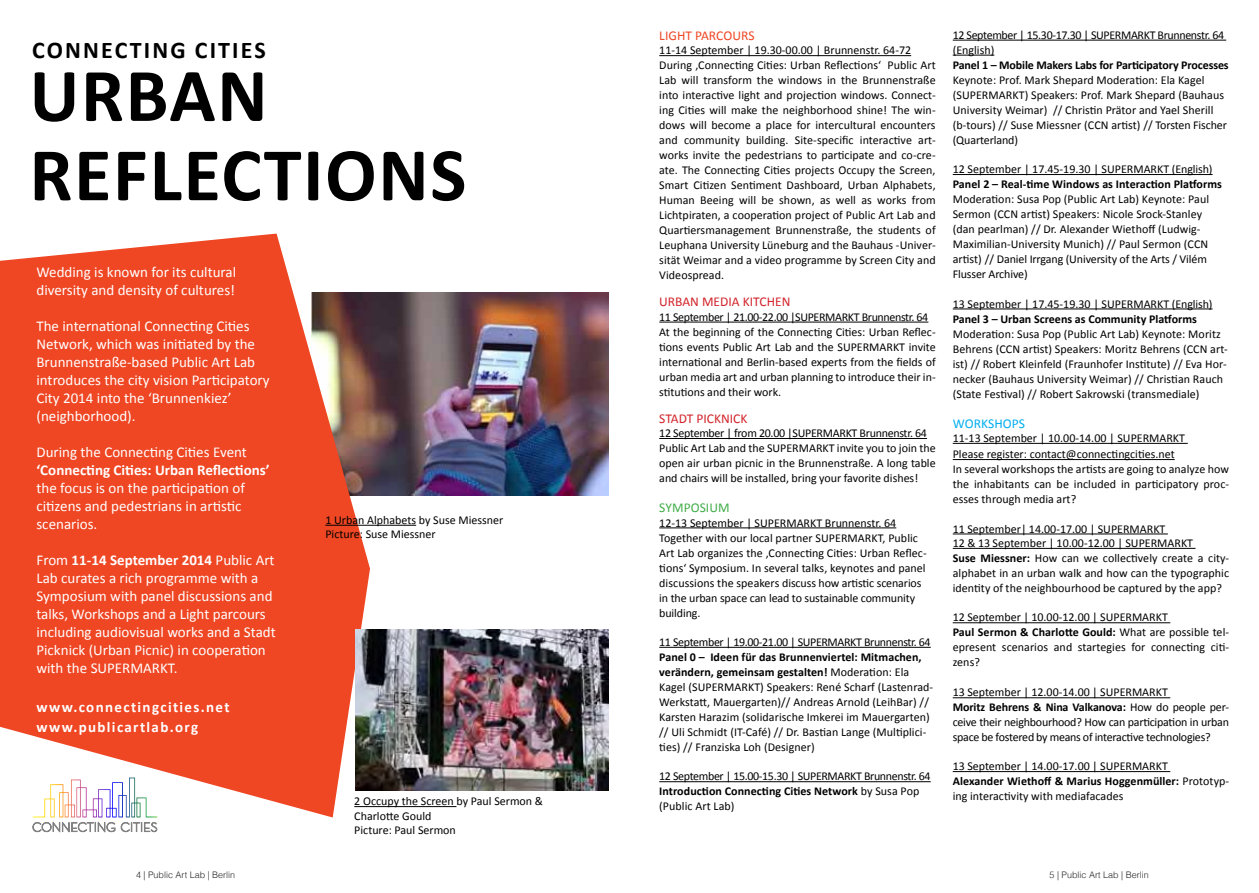
<style>
.page{position:relative;width:1259px;height:893px;background:#fff}
.page>*{position:absolute;margin:0;border:0;box-sizing:border-box;transform-origin:0 0}
.t1{font:700 76.5px/79.3px "Calibri";letter-spacing:.02em;color:#000}
.t2{font:700 24px "Calibri";letter-spacing:.09em;color:#000}
.t3{font:15px/18px "Calibri";color:#fff}
.t4{font:700 15px/19.5px "Calibri";letter-spacing:.09em;color:#fff}
.t5{font:700 15px "Calibri";color:#fff}
.t6{font:13.5px "Calibri";color:#d2232a}
.t7{font:13.5px "Calibri";letter-spacing:.005em;color:#ef4623}
.t8{font:13.5px "Calibri";letter-spacing:.005em;color:#41ad49}
.t9{font:13.5px "Calibri";letter-spacing:.005em;color:#00aeef}
.t10{font:12px/15px "Calibri";color:#000}
.t11{font:12px/15px "Calibri";letter-spacing:-.03em;color:#000}
.t12{font:12px/15px "Calibri";letter-spacing:-.02em;color:#000}
.t13{font:700 12px "Calibri";color:#000}
.t14{font:300 9px "Helvetica";color:#262626}
.s1{font-weight:700}
</style>
<div class="page">
<img style="left:370px;top:292px;width:238px;height:204px">
<svg style="left:0;top:234px;width:370px;height:583px;background:#ec5b3d"></svg>
<img style="left:355px;top:629px;width:253px;height:162px">
<svg style="left:33px;top:778px;width:124px;height:54px"></svg>
<hr style="left:659px;top:55px;width:252px;height:1px;background:#000">
<hr style="left:659px;top:322px;width:269px;height:1px;background:#000">
<hr style="left:659px;top:438px;width:268px;height:1px;background:#000">
<hr style="left:659px;top:527px;width:237px;height:1px;background:#000">
<hr style="left:659px;top:647px;width:271px;height:1px;background:#000">
<hr style="left:659px;top:781px;width:271px;height:1px;background:#000">
<hr style="left:952px;top:40px;width:274px;height:1px;background:#000">
<hr style="left:952px;top:55px;width:42px;height:1px;background:#000">
<hr style="left:952px;top:174px;width:260px;height:1px;background:#000">
<hr style="left:952px;top:309px;width:260px;height:1px;background:#000">
<hr style="left:952px;top:443px;width:235px;height:1px;background:#000">
<hr style="left:952px;top:459px;width:222px;height:1px;background:#000">
<hr style="left:952px;top:534px;width:215px;height:1px;background:#000">
<hr style="left:952px;top:548px;width:243px;height:1px;background:#000">
<hr style="left:952px;top:622px;width:218px;height:1px;background:#000">
<hr style="left:952px;top:697px;width:218px;height:1px;background:#000">
<hr style="left:952px;top:771px;width:218px;height:1px;background:#000">
<hr style="left:325px;top:525px;width:91px;height:1px;background:#000">
<hr style="left:354px;top:806px;width:102px;height:1px;background:#000">
<h2 class="t2" style="left:32px;top:36px;width:235px">CONNECTING CITIES</h2>
<h1 class="t1" style="left:29px;top:52px;width:438px">URBAN<br>REFLECTIONS</h1>
<p class="t3" style="left:36px;top:262px;width:201px">Wedding is known for its cultural diversity and density of cultures!</p>
<p class="t3" style="left:36px;top:316px;width:235px">The international Connecting Cities Network, which was initiated by the Brunnenstraße-based Public Art Lab introduces the city vision Participatory City 2014 into the ‘Brunnenkiez’ (neighborhood).</p>
<p class="t3" style="left:36px;top:442px;width:212px">During the Connecting Cities Event</p>
<p class="t5" style="left:36px;top:461px;width:235px">‘Connecting Cities: Urban Reflections’</p>
<p class="t3" style="left:36px;top:478px;width:210px">the focus is on the participation of citizens and pedestrians in artistic scenarios.</p>
<p class="t3" style="left:36px;top:550px;width:241px">From <span class="s1">11-14 September 2014</span> Public Art Lab curates a rich programme with a Symposium with panel discussions and talks, Workshops and a Light parcours including audiovisual works and a Stadt Picknick (Urban Picnic) in cooperation with the SUPERMARKT.</p>
<p class="t4" style="left:36px;top:697px;width:195px">www.connectingcities.net www.publicartlab.org</p>
<p class="t10" style="left:325px;top:512px;width:179px;line-height:14.4px">1 Urban Alphabets by Suse Miessner<br>Picture: Suse Miessner</p>
<p class="t10" style="left:354px;top:793px;width:190px;line-height:14.4px">2 Occupy the Screen by Paul Sermon &amp;<br>Charlotte Gould<br>Picture: Paul Sermon</p>
<p class="t7" style="left:659px;top:27px;width:97px">LIGHT PARCOURS</p>
<p class="t10" style="left:659px;top:42px;width:278px">11-14 September | 19.30-00.00 | Brunnenstr. 64-72<br>During ‚Connecting Cities: Urban Reflections‘ Public Art Lab will transform the windows in the Brunnenstraße into interactive light and projection windows. Connect&shy;ing Cities will make the neighborhood shine! The win&shy;dows will become a place for intercultural encounters and community building. Site-specific interactive art&shy;works invite the pedestrians to participate and co-cre&shy;ate. The Connecting Cities projects Occupy the Screen, Smart Citizen Sentiment Dashboard, Urban Alphabets, Human Beeing will be shown, as well as works from Lichtpiraten, a cooperation project of Public Art Lab and Quartiersmanagement Brunnenstraße, the students of Leuphana University Lüneburg and the Bauhaus -Univer&shy;sität Weimar and a video programme by Screen City and Videospread.</p>
<p class="t6" style="left:659px;top:293px;width:133px">URBAN MEDIA KITCHEN</p>
<p class="t10" style="left:659px;top:309px;width:278px">11 September | 21.00-22.00 |SUPERMARKT Brunnenstr. 64<br>At the beginning of the Connecting Cities: Urban Reflec&shy;tions events Public Art Lab and the SUPERMARKT invite international and Berlin-based experts from the fields of urban media art and urban planning to introduce their in&shy;stitutions and their work.</p>
<p class="t6" style="left:659px;top:410px;width:90px">STADT PICKNICK</p>
<p class="t10" style="left:659px;top:425px;width:278px">12 September | from 20.00 |SUPERMARKT Brunnenstr. 64<br>Public Art Lab and the SUPERMARKT invite you to join the open air urban picnic in the Brunnenstraße. A long table and chairs will be installed, bring your favorite dishes!</p>
<p class="t8" style="left:659px;top:499px;width:72px">SYMPOSIUM</p>
<p class="t10" style="left:659px;top:514px;width:269px">12-13 September | SUPERMARKT Brunnenstr. 64<br>Together with our local partner SUPERMARKT, Public Art Lab organizes the ‚Connecting Cities: Urban Reflec&shy;tions‘ Symposium. In several talks, keynotes and panel discussions the speakers discuss how artistic scenarios in the urban space can lead to sustainable community building.</p>
<p class="t11" style="left:659px;top:634px;width:273px">11 September | 19.00-21.00 | SUPERMARKT Brunnenstr. 64</p>
<p class="t10" style="left:659px;top:649px;width:275px"><span class="s1">Panel 0 – Ideen für das Brunnenviertel: Mitmachen, verändern, gemeinsam gestalten!</span> Moderation: Ela Kagel (SUPERMARKT) Speakers: René Scharf (Lastenrad-Werkstatt, Mauergarten)// Andreas Arnold (LeihBar) // Karsten Harazim (solidarische Imkerei im Mauergarten) // Uli Schmidt (IT-Café) // Dr. Bastian Lange (Multiplici&shy;ties) // Franziska Loh (Designer)</p>
<p class="t11" style="left:659px;top:768px;width:273px">12 September | 15.00-15.30 | SUPERMARKT Brunnenstr. 64<br><span class="s1">Introduction Connecting Cities Network</span> by Susa Pop (Public Art Lab)</p>
<p class="t11" style="left:952px;top:27px;width:273px">12 September | 15.30-17.30 | SUPERMARKT Brunnenstr. 64 (English)</p>
<p class="t13" style="left:952px;top:57px;width:277px">Panel 1 – Mobile Makers Labs for Participatory Processes</p>
<p class="t10" style="left:952px;top:72px;width:276px">Keynote: Prof. Mark Shepard Moderation: Ela Kagel (SUPERMARKT) Speakers: Prof. Mark Shepard (Bauhaus University Weimar) // Christin Prätor and Yael Sherill (b-tours) // Suse Miessner (CCN artist) // Torsten Fischer (Quarterland)</p>
<p class="t10" style="left:952px;top:161px;width:261px">12 September | 17.45-19.30 | SUPERMARKT (English)</p>
<p class="t13" style="left:952px;top:177px;width:271px">Panel 2 – Real-time Windows as Interaction Platforms</p>
<p class="t10" style="left:952px;top:191px;width:258px">Moderation: Susa Pop (Public Art Lab) Keynote: Paul Sermon (CCN artist) Speakers: Nicole Srock-Stanley (dan pearlman) // Dr. Alexander Wiethoff (Ludwig-Maximilian-University Munich) // Paul Sermon (CCN artist) // Daniel Irrgang (University of the Arts / Vilém Flusser Archive)</p>
<p class="t10" style="left:952px;top:296px;width:261px">13 September | 17.45-19.30 | SUPERMARKT (English)</p>
<p class="t13" style="left:952px;top:311px;width:246px">Panel 3 – Urban Screens as Community Platforms</p>
<p class="t10" style="left:952px;top:326px;width:276px">Moderation: Susa Pop (Public Art Lab) Keynote: Moritz Behrens (CCN artist) Speakers: Moritz Behrens (CCN art&shy;ist) // Robert Kleinfeld (Fraunhofer Institute) // Eva Hor&shy;necker (Bauhaus University Weimar) // Christian Rauch (State Festival) // Robert Sakrowski (transmediale)</p>
<p class="t9" style="left:952px;top:415px;width:74px">WORKSHOPS</p>
<p class="t10" style="left:952px;top:429px;width:234px;line-height:16.2px">11-13 September | 10.00-14.00 | SUPERMARKT<br>Please register: contact@connectingcities.net</p>
<p class="t10" style="left:952px;top:461px;width:278px;text-align:justify">In several workshops the artists are going to analyze how the inhabitants can be included in participatory proc&shy;esses through media art?</p>
<p class="t10" style="left:952px;top:521px;width:278px">11 September| 14.00-17.00 | SUPERMARKT<br>12 &amp; 13 September | 10.00-12.00 | SUPERMARKT<br><span class="s1">Suse Miessner:</span> How can we collectively create a city&shy;alphabet in an urban walk and how can the typographic identity of the neighbourhood be captured by the app?</p>
<p class="t10" style="left:952px;top:609px;width:278px">12 September | 10.00-12.00 | SUPERMARKT<br><span class="s1">Paul Sermon &amp; Charlotte Gould:</span> What are possible tel&shy;epresent scenarios and startegies for connecting citi&shy;zens?</p>
<p class="t12" style="left:952px;top:684px;width:278px">13 September | 12.00-14.00 | SUPERMARKT<br><span class="s1">Moritz Behrens &amp; Nina Valkanova:</span> How do people per&shy;ceive their neighbourhood? How can participation in urban space be fostered by means of interactive technologies?</p>
<p class="t10" style="left:952px;top:758px;width:278px">13 September | 14.00-17.00 | SUPERMARKT<br><span class="s1">Alexander Wiethoff &amp; Marius Hoggenmüller:</span> Prototyp&shy;ing interactivity with mediafacades</p>
<p class="t14" style="left:136px;top:869px;width:101px">4 | Public Art Lab | Berlin</p>
<p class="t14" style="left:1049px;top:869px;width:101px">5 | Public Art Lab | Berlin</p>
</div>
